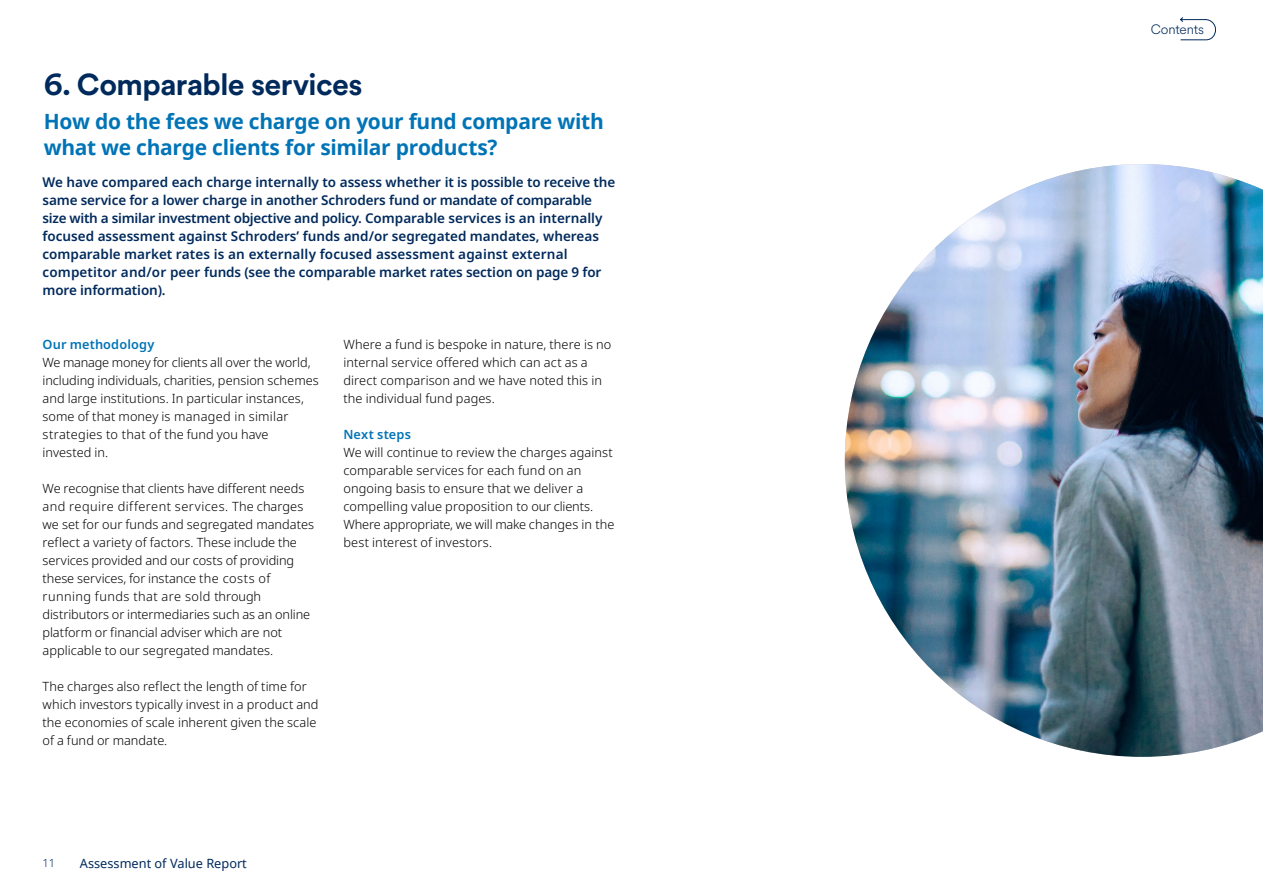
<style>
.page{position:relative;width:1263px;height:893px;background:#fff}
.page>*{position:absolute;margin:0;border:0;box-sizing:border-box;transform-origin:0 0}
.t1{font:700 30px "Schroders Circular";letter-spacing:-.02em;color:#002a5c}
.t2{font:700 21px/25.5px "Noto Sans";letter-spacing:-.015em;color:#0074b7}
.t3{font:600 13.5px/18px "Noto Sans";color:#002a5c}
.t4{font:300 13.5px "Schroders Circular";letter-spacing:-.01em;color:#002a5c}
.t5{font:300 12.75px/18px "Noto Sans";letter-spacing:.005em;color:#000}
.t6{font:12.75px "Noto Sans";color:#002a5c}
.t7{font:600 12.75px "Noto Sans";letter-spacing:.01em;color:#0074b7}
.t8{font:300 11.25px "Noto Sans";color:#002a5c}
</style>
<div class="page">
<img style="left:845px;top:164px;width:418px;height:593px">
<svg style="left:1180px;top:17px;width:36px;height:24px"></svg>
<h1 class="t1" style="left:44px;top:64px;width:320px">6. Comparable services</h1>
<h2 class="t2" style="left:44px;top:108px;width:562px">How do the fees we charge on your fund compare with what we charge clients for similar products?</h2>
<p class="t3" style="left:43px;top:173px;width:574px">We have compared each charge internally to assess whether it is possible to receive the same service for a lower charge in another Schroders fund or mandate of comparable size with a similar investment objective and policy. Comparable services is an internally focused assessment against Schroders’ funds and/or segregated mandates, whereas comparable market rates is an externally focused assessment against external competitor and/or peer funds (see the comparable market rates section on page 9 for more information).</p>
<p class="t7" style="left:43px;top:335px;width:113px">Our methodology</p>
<p class="t5" style="left:43px;top:353px;width:278px">We manage money for clients all over the world, including individuals, charities, pension schemes and large institutions. In particular instances, some of that money is managed in similar strategies to that of the fund you have invested in.</p>
<p class="t5" style="left:43px;top:479px;width:273px">We recognise that clients have different needs and require different services. The charges we set for our funds and segregated mandates reflect a variety of factors. These include the services provided and our costs of providing these services, for instance the costs of running funds that are sold through distributors or intermediaries such as an online platform or financial adviser which are not applicable to our segregated mandates.</p>
<p class="t5" style="left:43px;top:677px;width:278px">The charges also reflect the length of time for which investors typically invest in a product and the economies of scale inherent given the scale of a fund or mandate.</p>
<p class="t5" style="left:343px;top:335px;width:270px">Where a fund is bespoke in nature, there is no internal service offered which can act as a direct comparison and we have noted this in the individual fund pages.</p>
<p class="t7" style="left:343px;top:425px;width:69px">Next steps</p>
<p class="t5" style="left:343px;top:443px;width:273px">We will continue to review the charges against comparable services for each fund on an ongoing basis to ensure that we deliver a compelling value proposition to our clients.<br>Where appropriate, we will make changes in the best interest of investors.</p>
<p class="t8" style="left:43px;top:855px;width:14px">11</p>
<p class="t6" style="left:80px;top:854px;width:168px">Assessment of Value Report</p>
<p class="t4" style="left:1151px;top:20px;width:55px">Contents</p>
</div>
